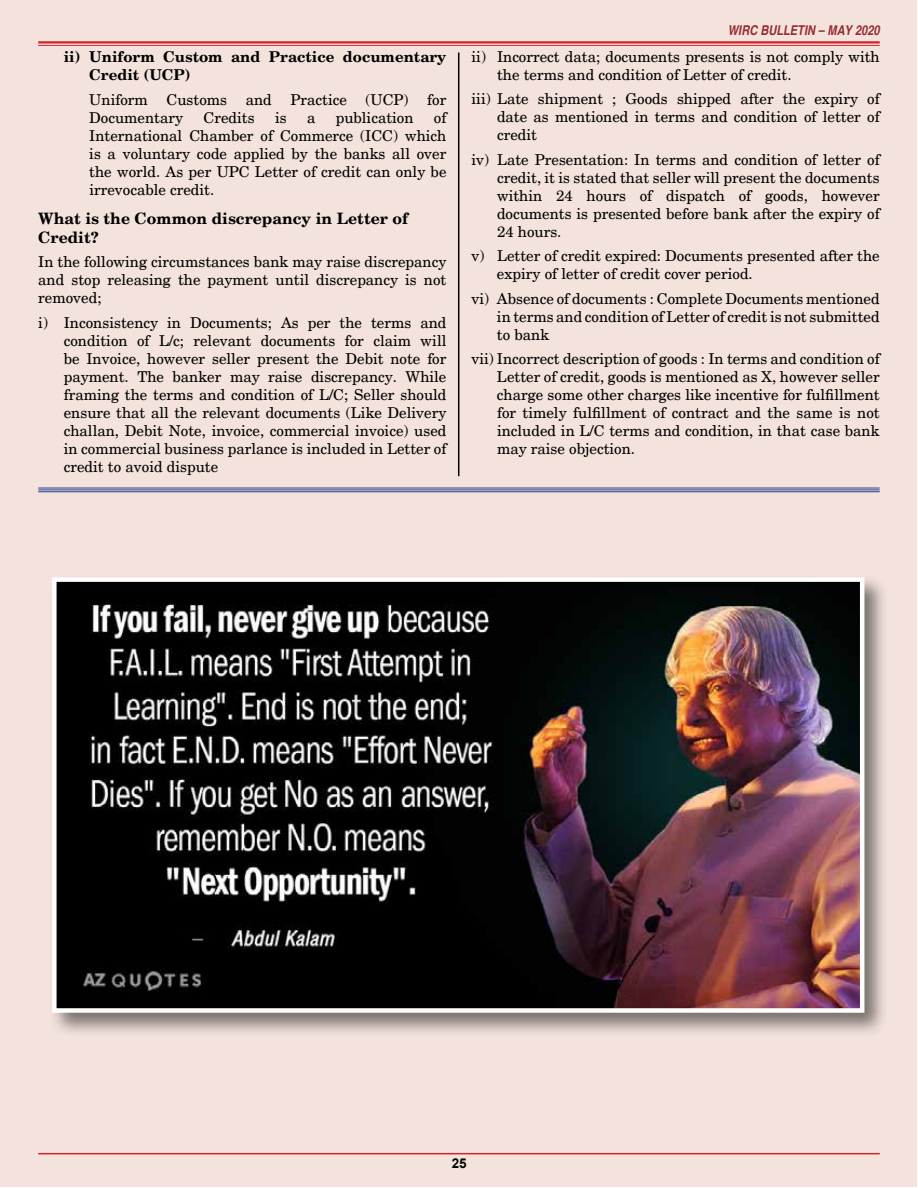
<style>
.page{position:relative;width:918px;height:1188px;background:#fff}
.page>*{position:absolute;margin:0;border:0;box-sizing:border-box;transform-origin:0 0}
.t1{font:700 15.75px/18.9px "New Century Schlbk";color:#000}
.t2{font:15px/18px "New Century Schlbk";color:#000;text-align:justify}
.t3{font:700 15px/18px "New Century Schlbk";color:#000}
.t4{font:italic 700 condensed 13.5px "Helvetica";color:#962e34}
.t5{font:700 13.5px "Helvetica";color:#000}
</style>
<div class="page">
<div style="left:1px;top:1px;width:916px;height:1186px;background:#f4e3dc"></div>
<hr style="left:38px;top:1153px;width:842px;height:1px;background:#d2232a">
<hr style="left:38px;top:41px;width:842px;height:3px;background:#d2232a">
<hr style="left:38px;top:45px;width:842px;height:1px;background:#d2232a">
<hr style="left:458px;top:53px;width:1px;height:423px;background:#000">
<hr style="left:38px;top:488px;width:842px;height:1px;background:#25408f">
<hr style="left:38px;top:490px;width:842px;height:1px;background:#25408f">
<hr style="left:38px;top:491px;width:842px;height:1px;background:#25408f">
<div style="left:48px;top:574px;width:841px;height:463px;background:#000;opacity:.5"></div>
<img style="left:57px;top:582px;width:802px;height:426px">
<div style="left:52px;top:577px;width:812px;height:436px;border:4px solid #fff"></div>
<p class="t3" style="left:89px;top:48px;width:359px;text-indent:-26px">ii) Uniform Custom and Practice documentary<br>Credit (UCP)</p>
<p class="t2" style="left:89px;top:90px;width:359px">Uniform Customs and Practice (UCP) for<br>Documentary</p>
<p class="t2" style="left:89px;top:108px;width:359px;text-indent:345px">of International Chamber of Commerce (ICC) which is a voluntary code applied by the banks all over the world. As per UPC Letter of credit can only be irrevocable credit.</p>
<p class="t1" style="left:38px;top:209px;width:371px">What is the Common discrepancy in Letter of<br>Credit?</p>
<p class="t2" style="left:38px;top:253px;width:410px">In the following circumstances bank may raise discrepancy and stop releasing the payment until discrepancy is not removed;</p>
<p class="t2" style="left:64px;top:314px;width:384px;text-indent:-26px">i) Inconsistency in Documents; As per the terms and condition of L/c; relevant documents for claim will be Invoice, however seller present the Debit note for payment. The banker may raise discrepancy. While framing the terms and condition of L/C; Seller should ensure that all the relevant documents (Like Delivery challan, Debit Note, invoice, commercial invoice) used in commercial business parlance is included in Letter of credit to avoid dispute</p>
<p class="t2" style="left:204px;top:108px;width:53px">Credits</p>
<p class="t2" style="left:275px;top:108px;width:13px">is</p>
<p class="t2" style="left:307px;top:108px;width:10px">a</p>
<p class="t2" style="left:336px;top:108px;width:79px">publication</p>
<p class="t4" style="left:728px;top:22px;width:153px">WIRC BULLETIN – MAY 2020</p>
<p class="t2" style="left:497px;top:48px;width:384px;text-indent:-26px">ii) Incorrect data; documents presents is not comply with the terms and condition of Letter of credit.</p>
<p class="t2" style="left:497px;top:90px;width:384px;text-indent:-25px">iii) Late shipment ; Goods shipped after the expiry of date as mentioned in terms and condition of letter of credit</p>
<p class="t2" style="left:497px;top:151px;width:384px;text-indent:-25px">iv) Late Presentation: In terms and condition of letter of credit, it is stated that seller will present the documents within 24 hours of dispatch of goods, however documents is presented before bank after the expiry of 24 hours.</p>
<p class="t2" style="left:497px;top:247px;width:384px;text-indent:-26px">v) Letter of credit expired: Documents presented after the expiry of letter of credit cover period.</p>
<p class="t2" style="left:497px;top:289px;width:384px;text-indent:-25px">vi) Absence of documents : Complete Documents mentioned in terms and condition of Letter of credit is not submitted to bank</p>
<p class="t2" style="left:497px;top:350px;width:384px;text-indent:-25px">vii) Incorrect description of goods : In terms and condition of Letter of credit, goods is mentioned as X, however seller charge some other charges like incentive for fulfillment for timely fulfillment of contract and the same is not included in L/C terms and condition, in that case bank may raise objection.</p>
<p class="t5" style="left:452px;top:1154px;width:17px">25</p>
</div>
